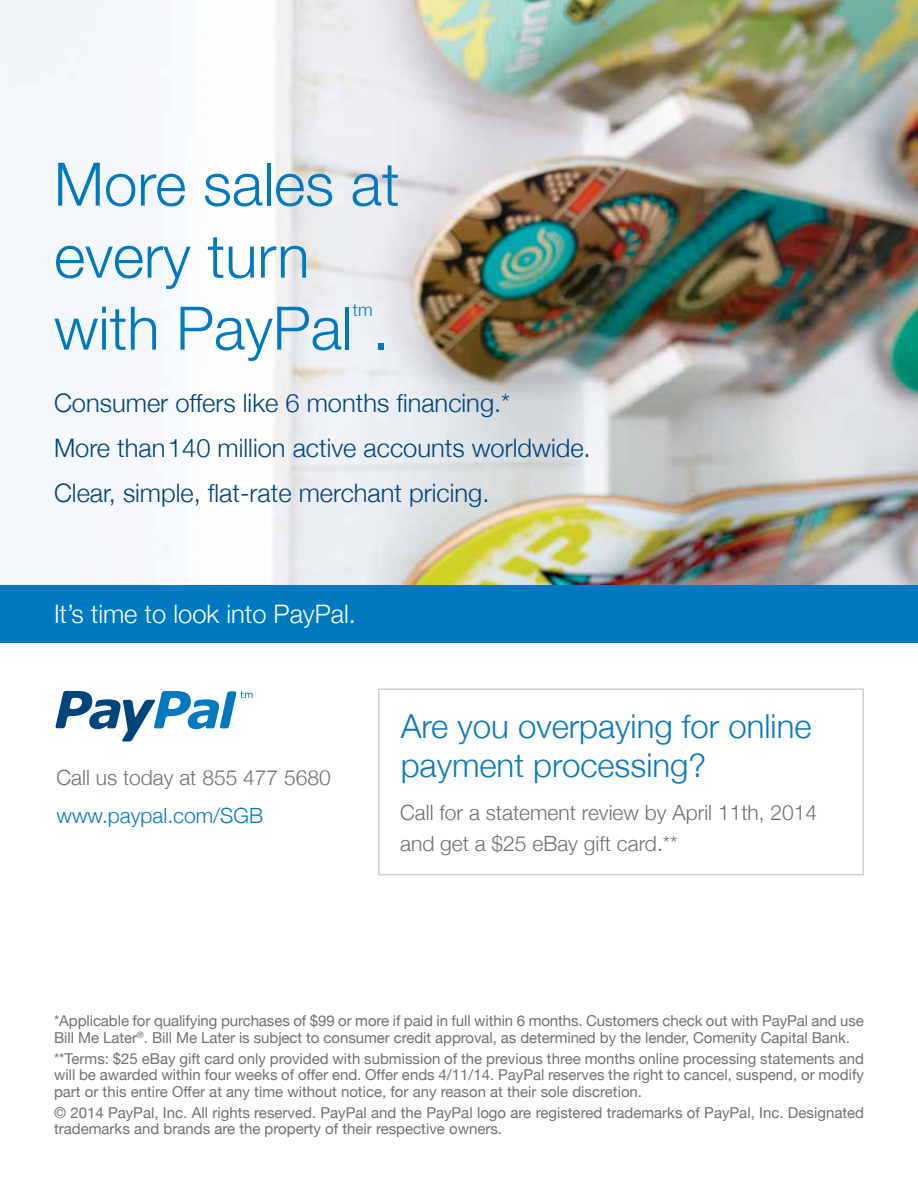
<style>
.page{position:relative;width:918px;height:1188px;background:#fff}
.page>*{position:absolute;margin:0;border:0;box-sizing:border-box;transform-origin:0 0}
.t1{font:300 60px/72px "Helvetica Neue";color:#0079c1}
.t2{font:300 33px/39.6px "Helvetica Neue";color:#0c79bf}
.t3{font:300 25.5px/45px "Helvetica Neue";color:#00447c}
.t4{font:300 25.5px "Helvetica Neue";color:#fff}
.t5{font:300 21px/31.5px "Helvetica Neue";color:#717073}
.t6{font:300 21px "Helvetica Neue";color:#0079c1}
.t7{font:300 17.55px "Helvetica Neue";color:#0079c1}
.t8{font:15px/16.5px "Helvetica Neue";letter-spacing:-.005em;color:#717073}
</style>
<div class="page">
<div style="left:378px;top:689px;width:486px;height:186px;border:2px solid #cfcfd1"></div>
<img style="left:0;top:0;width:918px;height:585px">
<svg style="left:56px;top:691px;width:197px;height:51px"></svg>
<div style="left:0;top:585px;width:918px;height:58px;background:#0079c1"></div>
<h1 class="t1" style="left:54px;top:145px;width:347px">More sales at every turn with PayPal .</h1>
<p class="t7" style="left:353px;top:295px;width:21px">tm</p>
<h3 class="t3" style="left:54px;top:379px;width:538px">Consumer offers like 6 months financing.*<br>More than 140 million active accounts worldwide.<br>Clear, simple, flat-rate merchant pricing.</h3>
<h3 class="t4" style="left:54px;top:593px;width:303px">It’s time to look into PayPal.</h3>
<h3 class="t5" style="left:57px;top:761px;width:276px">Call us today at 855 477 5680</h3>
<h3 class="t6" style="left:57px;top:798px;width:208px">www.paypal.com/SGB</h3>
<h2 class="t2" style="left:401px;top:704px;width:412px">Are you overpaying for online payment processing?</h2>
<h3 class="t5" style="left:400px;top:795px;width:419px">Call for a statement review by April 11th, 2014 and get a $25 eBay gift card.**</h3>
<p class="t8" style="left:54px;top:1014px;width:811px">*Applicable for qualifying purchases of $99 or more if paid in full within 6 months. Customers check out with PayPal and use<br>Bill Me Later<sup>®</sup>. Bill Me Later is subject to consumer credit approval, as determined by the lender, Comenity Capital Bank.</p>
<p class="t8" style="left:54px;top:1051px;width:811px;text-align:justify">**Terms: $25 eBay gift card only provided with submission of the previous three months online processing statements and will be awarded within four weeks of offer end. Offer ends 4/11/14. PayPal reserves the right to cancel, suspend, or modify part or this entire Offer at any time without notice, for any reason at their sole discretion.</p>
<p class="t8" style="left:54px;top:1105px;width:812px">© 2014 PayPal, Inc. All rights reserved. PayPal and the PayPal logo are registered trademarks of PayPal, Inc. Designated trademarks and brands are the property of their respective owners.</p>
</div>
